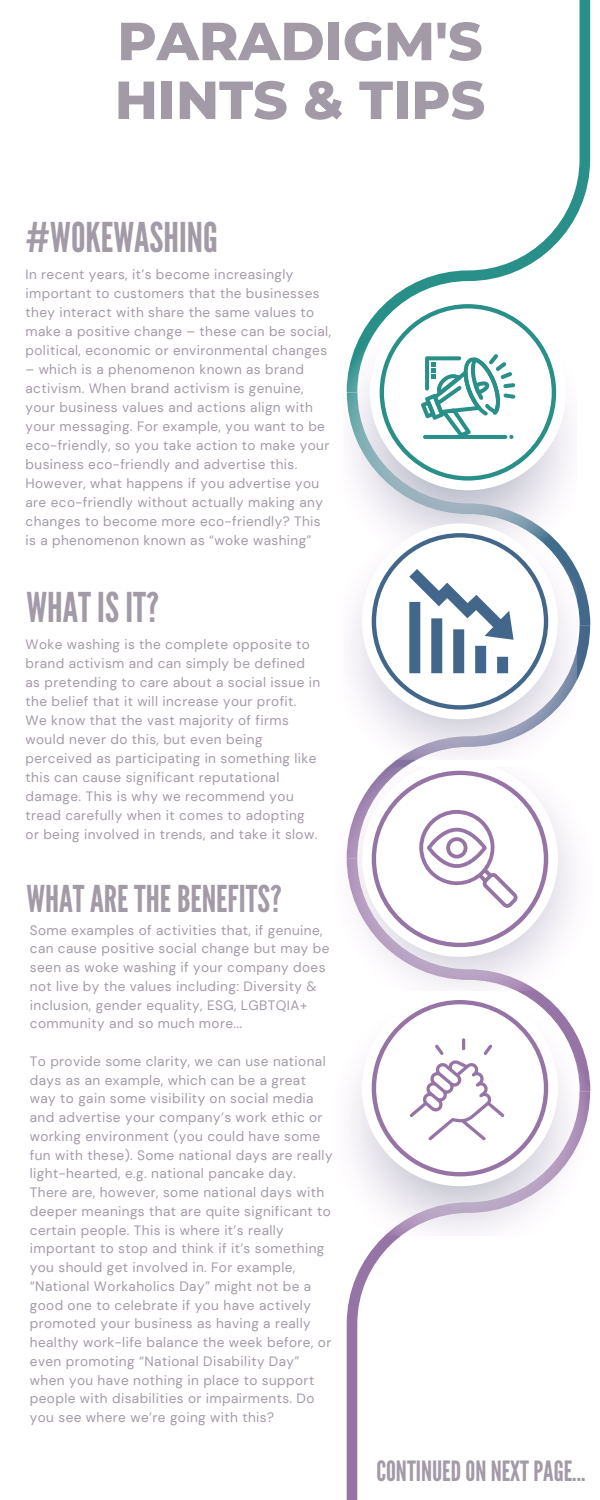
<style>
.page{position:relative;width:600px;height:1500px;background:#fff}
.page>*{position:absolute;margin:0;border:0;box-sizing:border-box;transform-origin:0 0}
.t1{font:800 53.5px/58.8px "Montserrat";color:#a39aa7}
.t2{font:41px "League Gothic";color:#a39aa7}
.t3{font:36.9px "League Gothic";color:#a39aa7}
.t4{font:27.9px "League Gothic";color:#a39aa7}
.t5{font:13.6px/18.8px "DM Sans";letter-spacing:.03em;color:#a39aa7}
</style>
<div class="page">
<svg style="left:365px;top:0;width:225px;height:328px"></svg>
<svg style="left:576px;top:568px;width:14px;height:57px"></svg>
<svg style="left:395px;top:625px;width:195px;height:136px"></svg>
<svg style="left:347px;top:1235px;width:55px;height:265px"></svg>
<img style="left:346px;top:328px;width:224px;height:195px">
<img style="left:351px;top:542px;width:225px;height:218px">
<img style="left:346px;top:799px;width:228px;height:191px">
<img style="left:351px;top:1012px;width:240px;height:223px">
<svg style="left:370px;top:295px;width:196px;height:195px"></svg>
<svg style="left:362px;top:523px;width:196px;height:196px"></svg>
<svg style="left:362px;top:761px;width:196px;height:196px"></svg>
<svg style="left:362px;top:990px;width:196px;height:196px"></svg>
<svg style="left:380px;top:304px;width:176px;height:177px"></svg>
<svg style="left:372px;top:1000px;width:176px;height:176px"></svg>
<svg style="left:372px;top:533px;width:176px;height:177px"></svg>
<svg style="left:372px;top:771px;width:176px;height:176px"></svg>
<p class="t1" style="left:115px;top:12px;width:372px">PARADIGM'S<br>HINTS &amp; TIPS</p>
<p class="t2" style="left:26px;top:214px;width:194px">#WOKEWASHING</p>
<p class="t5" style="left:26px;top:264px;width:307px">In recent years, it’s become increasingly important to customers that the businesses they interact with share the same values to make a positive change – these can be social, political, economic or environmental changes</p>
<p class="t5" style="left:26px;top:359px;width:305px">– which is a phenomenon known as brand activism. When brand activism is genuine, your business values and actions align with your messaging. For example, you want to be eco-friendly, so you take action to make your business eco-friendly and advertise this.<br>However, what happens if you advertise you are eco-friendly without actually making any changes to become more eco-friendly? This is a phenomenon known as “woke washing”</p>
<p class="t2" style="left:26px;top:583px;width:134px">WHATISIT?</p>
<p class="t5" style="left:26px;top:635px;width:296px">Woke washing is the complete opposite to brand activism and can simply be defined as pretending to care about a social issue in the belief that it will increase your profit.<br>We know that the vast majority of firms would never do this, but even being perceived as participating in something like this can cause significant reputational damage. This is why we recommend you tread carefully when it comes to adopting or being involved in trends, and take it slow.</p>
<p class="t3" style="left:26px;top:878px;width:257px">WHATARETHEBENEFITS?</p>
<p class="t5" style="left:30px;top:921px;width:301px">Some examples of activities that, if genuine, can cause positive social change but may be seen as woke washing if your company does not live by the values including: Diversity &amp; inclusion, gender equality, ESG, LGBTQIA+ community and so much more...</p>
<p class="t5" style="left:30px;top:1052px;width:304px">To provide some clarity, we can use national days as an example, which can be a great way to gain some visibility on social media and advertise your company’s work ethic or working environment (you could have some fun with these). Some national days are really light-hearted, e.g. national pancake day.<br>There are, however, some national days with deeper meanings that are quite significant to certain people. This is where it’s really important to stop and think if it’s something you should get involved in. For example, “National Workaholics Day” might not be a good one to celebrate if you have actively promoted your business as having a really healthy work-life balance the week before, or even promoting “National Disability Day” when you have nothing in place to support people with disabilities or impairments. Do you see where we’re going with this?</p>
<p class="t4" style="left:376px;top:1455px;width:210px">CONTINUEDONNEXTPAGE...</p>
</div>
